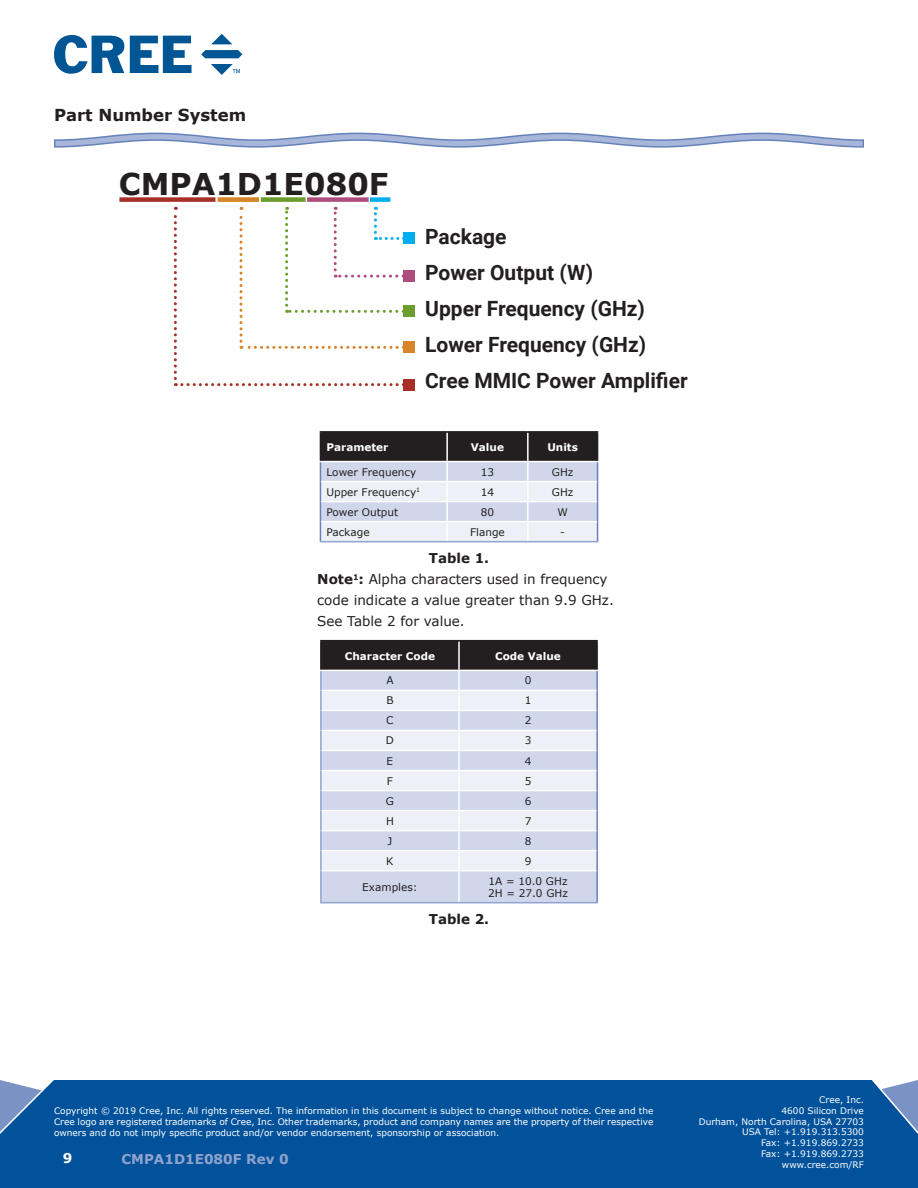
<style>
.page{position:relative;width:918px;height:1188px;background:#fff}
.page>*{position:absolute;margin:0;border:0;box-sizing:border-box;transform-origin:0 0}
.t1{font:700 30px "Verdana";color:#231f20}
.t2{font:700 21px "Roboto";color:#231f20}
.t3{font:700 16.5px "Verdana";color:#231f20}
.t4{font:13.5px/21px "Verdana";color:#231f20}
.t5{font:700 13.5px "Verdana";color:#90a3ce}
.t6{font:700 13.5px "Verdana";color:#231f20}
.t7{font:700 13.5px "Verdana";color:#fff}
.t8{font:10.5px "Verdana";color:#231f20}
.t9{font:700 10.5px "Verdana";color:#fff}
.t10{font:9px/10.8px "Verdana";color:#fff;text-align:right}
.s1{font-weight:700}
</style>
<div class="page">
<div style="left:0;top:1080px;width:918px;height:108px;background:#01529a"></div>
<svg style="left:54px;top:35px;width:70px;height:39px"></svg>
<svg style="left:130px;top:36px;width:62px;height:37px"></svg>
<svg style="left:211px;top:34px;width:21px;height:10px"></svg>
<svg style="left:201px;top:50px;width:41px;height:8px"></svg>
<svg style="left:211px;top:64px;width:29px;height:10px"></svg>
<svg style="left:54px;top:132px;width:810px;height:16px"></svg>
<hr style="left:320px;top:431px;width:127px;height:2px;background:#231f20">
<hr style="left:447px;top:431px;width:81px;height:2px;background:#231f20">
<hr style="left:528px;top:431px;width:70px;height:2px;background:#231f20">
<svg style="left:320px;top:432px;width:278px;height:110px;background:#acaeb8"></svg>
<hr style="left:321px;top:481px;width:126px;height:1px;background:#fff">
<hr style="left:447px;top:481px;width:81px;height:1px;background:#fff">
<hr style="left:528px;top:481px;width:69px;height:1px;background:#fff">
<hr style="left:321px;top:501px;width:126px;height:1px;background:#fff">
<hr style="left:447px;top:501px;width:81px;height:1px;background:#fff">
<hr style="left:528px;top:501px;width:69px;height:1px;background:#fff">
<hr style="left:321px;top:521px;width:126px;height:1px;background:#fff">
<hr style="left:447px;top:521px;width:81px;height:1px;background:#fff">
<hr style="left:528px;top:521px;width:69px;height:1px;background:#fff">
<div style="left:322px;top:871px;width:274px;height:31px;background:#d0d7ea"></div>
<hr style="left:458px;top:871px;width:2px;height:31px;background:#fff">
<hr style="left:320px;top:640px;width:139px;height:1px;background:#231f20">
<hr style="left:459px;top:640px;width:139px;height:1px;background:#231f20">
<hr style="left:320px;top:851px;width:2px;height:20px;background:#90a3ce">
<hr style="left:320px;top:871px;width:2px;height:31px;background:#90a3ce">
<hr style="left:320px;top:902px;width:139px;height:1px;background:#90a3ce">
<hr style="left:459px;top:902px;width:139px;height:1px;background:#90a3ce">
<svg style="left:320px;top:641px;width:278px;height:229px;background:#c6cad5"></svg>
<hr style="left:596px;top:690px;width:2px;height:20px;background:#6582ba">
<hr style="left:596px;top:710px;width:2px;height:20px;background:#6582ba">
<hr style="left:596px;top:730px;width:2px;height:20px;background:#6582ba">
<hr style="left:596px;top:750px;width:2px;height:21px;background:#6582ba">
<hr style="left:596px;top:771px;width:2px;height:20px;background:#6582ba">
<hr style="left:596px;top:791px;width:2px;height:20px;background:#6582ba">
<hr style="left:596px;top:811px;width:2px;height:20px;background:#6582ba">
<hr style="left:596px;top:831px;width:2px;height:20px;background:#6582ba">
<hr style="left:596px;top:851px;width:2px;height:20px;background:#6582ba">
<hr style="left:596px;top:871px;width:2px;height:31px;background:#6582ba">
<hr style="left:322px;top:690px;width:137px;height:1px;background:#fff">
<hr style="left:459px;top:690px;width:137px;height:1px;background:#fff">
<hr style="left:322px;top:710px;width:137px;height:1px;background:#fff">
<hr style="left:459px;top:710px;width:137px;height:1px;background:#fff">
<hr style="left:322px;top:730px;width:137px;height:1px;background:#fff">
<hr style="left:459px;top:730px;width:137px;height:1px;background:#fff">
<hr style="left:322px;top:750px;width:137px;height:1px;background:#fff">
<hr style="left:459px;top:750px;width:137px;height:1px;background:#fff">
<hr style="left:322px;top:770px;width:137px;height:1px;background:#fff">
<hr style="left:459px;top:770px;width:137px;height:1px;background:#fff">
<hr style="left:322px;top:790px;width:137px;height:1px;background:#fff">
<hr style="left:459px;top:790px;width:137px;height:1px;background:#fff">
<hr style="left:322px;top:810px;width:137px;height:1px;background:#fff">
<hr style="left:459px;top:810px;width:137px;height:1px;background:#fff">
<hr style="left:322px;top:830px;width:137px;height:1px;background:#fff">
<hr style="left:459px;top:830px;width:137px;height:1px;background:#fff">
<hr style="left:322px;top:850px;width:137px;height:1px;background:#fff">
<hr style="left:459px;top:850px;width:137px;height:1px;background:#fff">
<div style="left:403px;top:379px;width:12px;height:12px;background:#a72f28"></div>
<div style="left:403px;top:341px;width:12px;height:12px;background:#d88529"></div>
<div style="left:403px;top:305px;width:12px;height:12px;background:#6c9e2f"></div>
<div style="left:403px;top:270px;width:12px;height:12px;background:#ae4d7d"></div>
<svg style="left:174px;top:207px;width:229px;height:179px"></svg>
<div style="left:403px;top:232px;width:12px;height:12px;background:#00aeef"></div>
<div style="left:119px;top:197px;width:96px;height:5px;background:#a72f28"></div>
<div style="left:218px;top:197px;width:41px;height:5px;background:#d88529"></div>
<div style="left:261px;top:197px;width:45px;height:5px;background:#6c9e2f"></div>
<div style="left:307px;top:197px;width:62px;height:5px;background:#ae4d7d"></div>
<div style="left:370px;top:197px;width:20px;height:5px;background:#00aeef"></div>
<p class="t3" style="left:54px;top:103px;width:194px">Part Number System</p>
<p class="t1" style="left:119px;top:163px;width:271px">CMPA1D1E080F</p>
<p class="t2" style="left:425px;top:222px;width:83px">Package</p>
<p class="t2" style="left:425px;top:258px;width:169px">Power Output (W)</p>
<p class="t2" style="left:425px;top:294px;width:221px">Upper Frequency (GHz)</p>
<p class="t2" style="left:425px;top:330px;width:223px">Lower Frequency (GHz)</p>
<p class="t2" style="left:425px;top:366px;width:264px">Cree MMIC Power Amplifier</p>
<p class="t9" style="left:326px;top:439px;width:64px">Parameter</p>
<p class="t9" style="left:471px;top:439px;width:35px">Value</p>
<p class="t9" style="left:547px;top:439px;width:32px">Units</p>
<p class="t8" style="left:326px;top:465px;width:91px">Lower Frequency</p>
<p class="t8" style="left:481px;top:465px;width:15px">13</p>
<p class="t8" style="left:552px;top:465px;width:23px">GHz</p>
<p class="t8" style="left:326px;top:485px;width:95px">Upper Frequency<sup>1</sup></p>
<p class="t8" style="left:481px;top:485px;width:15px">14</p>
<p class="t8" style="left:552px;top:485px;width:23px">GHz</p>
<p class="t8" style="left:326px;top:505px;width:73px">Power Output</p>
<p class="t8" style="left:481px;top:505px;width:15px">80</p>
<p class="t8" style="left:557px;top:505px;width:12px">W</p>
<p class="t8" style="left:326px;top:525px;width:45px">Package</p>
<p class="t8" style="left:470px;top:525px;width:36px">Flange</p>
<p class="t8" style="left:560px;top:525px;width:6px">-</p>
<p class="t6" style="left:429px;top:549px;width:62px">Table 1.</p>
<p class="t4" style="left:317px;top:569px;width:298px"><span class="s1">Note</span><sup>1</sup><span class="s1">:</span> Alpha characters used in frequency code indicate a value greater than 9.9 GHz.<br>See Table 2 for value.</p>
<p class="t9" style="left:345px;top:648px;width:92px">Character Code</p>
<p class="t9" style="left:495px;top:648px;width:67px">Code Value</p>
<p class="t8" style="left:386px;top:673px;width:9px">A</p>
<p class="t8" style="left:525px;top:673px;width:8px">0</p>
<p class="t8" style="left:386px;top:693px;width:9px">B</p>
<p class="t8" style="left:525px;top:693px;width:8px">1</p>
<p class="t8" style="left:386px;top:713px;width:9px">C</p>
<p class="t8" style="left:525px;top:713px;width:8px">2</p>
<p class="t8" style="left:386px;top:733px;width:10px">D</p>
<p class="t8" style="left:525px;top:733px;width:8px">3</p>
<p class="t8" style="left:387px;top:753px;width:8px">E</p>
<p class="t8" style="left:525px;top:753px;width:8px">4</p>
<p class="t8" style="left:387px;top:774px;width:8px">F</p>
<p class="t8" style="left:525px;top:774px;width:8px">5</p>
<p class="t8" style="left:386px;top:794px;width:10px">G</p>
<p class="t8" style="left:525px;top:794px;width:8px">6</p>
<p class="t8" style="left:386px;top:814px;width:9px">H</p>
<p class="t8" style="left:525px;top:814px;width:8px">7</p>
<p class="t8" style="left:388px;top:834px;width:6px">J</p>
<p class="t8" style="left:525px;top:834px;width:8px">8</p>
<p class="t8" style="left:386px;top:854px;width:9px">K</p>
<p class="t8" style="left:525px;top:854px;width:8px">9</p>
<p class="t8" style="left:362px;top:880px;width:57px">Examples:</p>
<p class="t8" style="left:489px;top:874px;width:80px">1A = 10.0 GHz</p>
<p class="t8" style="left:488px;top:886px;width:81px">2H = 27.0 GHz</p>
<p class="t6" style="left:429px;top:910px;width:62px">Table 2.</p>
<p class="t10" style="left:54px;top:1105px;width:601px;text-align:justify">Copyright © 2019 Cree, Inc. All rights reserved. The information in this document is subject to change without notice. Cree and the Cree logo are registered trademarks of Cree, Inc. Other trademarks, product and company names are the property of their respective owners and do not imply specific product and/or vendor endorsement, sponsorship or association.</p>
<h3 class="t7" style="left:63px;top:1148px;width:11px">9</h3>
<h3 class="t5" style="left:122px;top:1150px;width:169px">CMPA1D1E080F Rev 0</h3>
<p class="t10" style="left:699px;top:1094px;width:167px">Cree, Inc.<br>4600 Silicon Drive<br>Durham, North Carolina, USA 27703<br>USA Tel: +1.919.313.5300<br>Fax: +1.919.869.2733<br>Fax: +1.919.869.2733 www.cree.com/RF</p>
</div>
